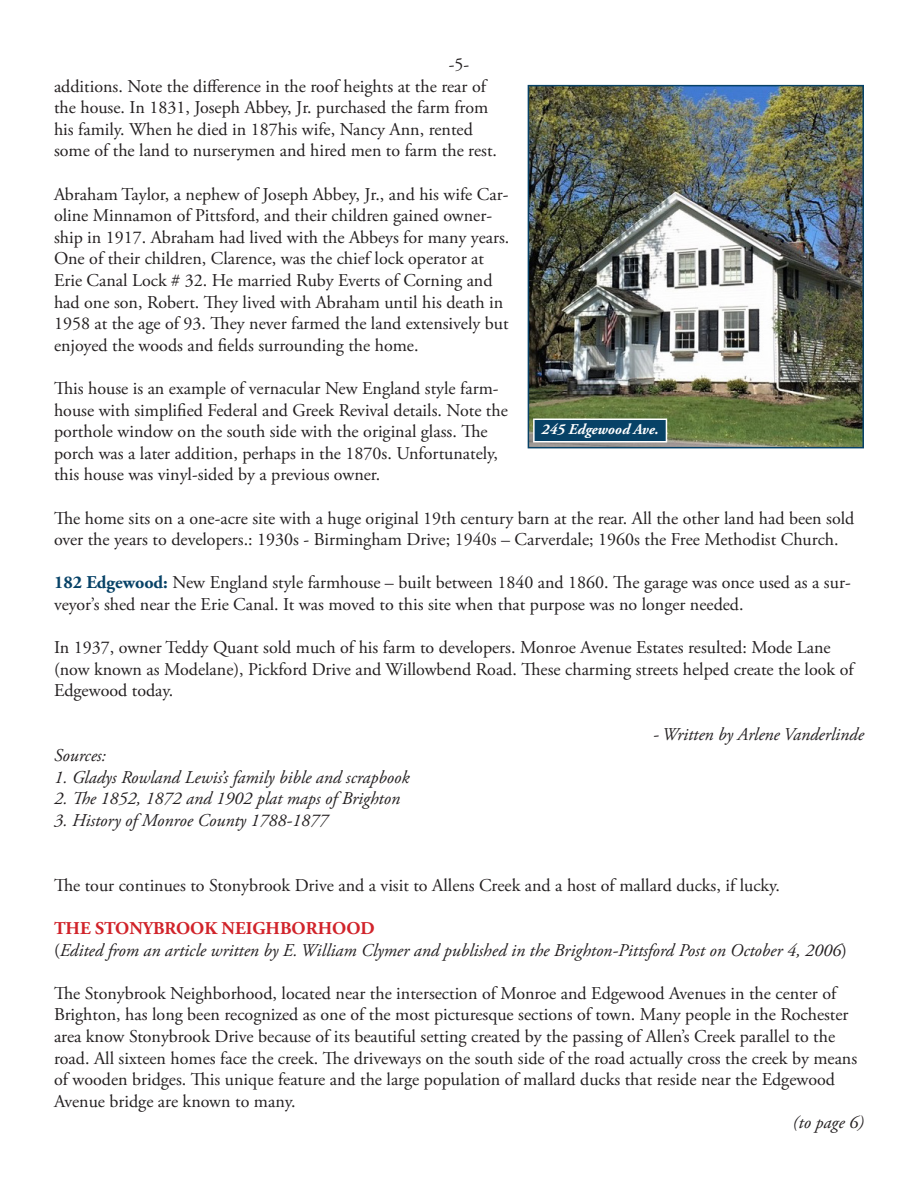
<style>
.page{position:relative;width:918px;height:1188px;background:#fff}
.page>*{position:absolute;margin:0;border:0;box-sizing:border-box;transform-origin:0 0}
.t1{font:18px/21.6px "Adobe Garamond Pro";color:#231f20}
.t2{font:italic 18px "Adobe Garamond Pro";color:#231f20}
.t3{font:700 18px "Adobe Garamond Pro";color:#d1232a}
.t4{font:italic 700 15px "Adobe Garamond Pro";color:#fff}
.s1{font-weight:700;color:#074267}
.s2{font-style:normal}
</style>
<div class="page">
<img style="left:531px;top:88px;width:330px;height:357px">
<div style="left:528px;top:85px;width:336px;height:363px;border:2px solid #074267"></div>
<div style="left:534px;top:419px;width:132px;height:23px;background:#074267"></div>
<div style="left:533px;top:418px;width:134px;height:24px;border:2px solid #fff"></div>
<p class="t1" style="left:449px;top:54px;width:22px">-5-</p>
<p class="t1" style="left:54px;top:76px;width:445px">additions. Note the difference in the roof heights at the rear of the house. In 1831, Joseph Abbey, Jr. purchased the farm from his family. When he died in 187his wife, Nancy Ann, rented some of the land to nurserymen and hired men to farm the rest.</p>
<p class="t1" style="left:54px;top:184px;width:457px">Abraham Taylor, a nephew of Joseph Abbey, Jr., and his wife Car&shy;oline Minnamon of Pittsford, and their children gained owner&shy;ship in 1917. Abraham had lived with the Abbeys for many years.<br>One of their children, Clarence, was the chief lock operator at Erie Canal Lock # 32. He married Ruby Everts of Corning and had one son, Robert. They lived with Abraham until his death in 1958 at the age of 93. They never farmed the land extensively but enjoyed the woods and fields surrounding the home.</p>
<p class="t1" style="left:54px;top:378px;width:455px">This house is an example of vernacular New England style farm&shy;house with simplified Federal and Greek Revival details. Note the porthole window on the south side with the original glass. The porch was a later addition, perhaps in the 1870s. Unfortunately, this house was vinyl-sided by a previous owner.</p>
<p class="t1" style="left:54px;top:508px;width:802px">The home sits on a one-acre site with a huge original 19th century barn at the rear. All the other land had been sold over the years to developers.: 1930s - Birmingham Drive; 1940s – Carverdale; 1960s the Free Methodist Church.</p>
<p class="t1" style="left:54px;top:572px;width:798px"><span class="s1">182 Edgewood:</span> New England style farmhouse – built between 1840 and 1860. The garage was once used as a sur&shy;veyor’s shed near the Erie Canal. It was moved to this site when that purpose was no longer needed.</p>
<p class="t1" style="left:54px;top:637px;width:801px">In 1937, owner Teddy Quant sold much of his farm to developers. Monroe Avenue Estates resulted: Mode Lane (now known as Modelane), Pickford Drive and Willowbend Road. These charming streets helped create the look of<br>Edgewood today.</p>
<p class="t2" style="left:653px;top:723px;width:212px">- Written by Arlene Vanderlinde</p>
<p class="t2" style="left:54px;top:745px;width:54px">Sources:</p>
<p class="t2" style="left:54px;top:766px;width:357px">1. Gladys Rowland Lewis’s family bible and scrapbook</p>
<p class="t2" style="left:54px;top:788px;width:348px">2. The 1852, 1872 and 1902 plat maps of Brighton</p>
<p class="t2" style="left:54px;top:809px;width:276px">3. History of Monroe County 1788-1877</p>
<p class="t4" style="left:542px;top:421px;width:119px">245 Edgewood Ave.</p>
<p class="t1" style="left:54px;top:875px;width:728px">The tour continues to Stonybrook Drive and a visit to Allens Creek and a host of mallard ducks, if lucky.</p>
<p class="t3" style="left:54px;top:918px;width:322px">THE STONYBROOK NEIGHBORHOOD</p>
<p class="t2" style="left:54px;top:939px;width:794px"><span class="s2">(</span>Edited from an article written by E. William Clymer and published in the Brighton-Pittsford Post on October 4, 2006<span class="s2">)</span></p>
<p class="t1" style="left:54px;top:983px;width:805px">The Stonybrook Neighborhood, located near the intersection of Monroe and Edgewood Avenues in the center of Brighton, has long been recognized as one of the most picturesque sections of town. Many people in the Rochester area know Stonybrook Drive because of its beautiful setting created by the passing of Allen’s Creek parallel to the road. All sixteen homes face the creek. The driveways on the south side of the road actually cross the creek by means of wooden bridges. This unique feature and the large population of mallard ducks that reside near the Edgewood Avenue bridge are known to many.</p>
<p class="t2" style="left:793px;top:1112px;width:73px">(to page 6)</p>
</div>
